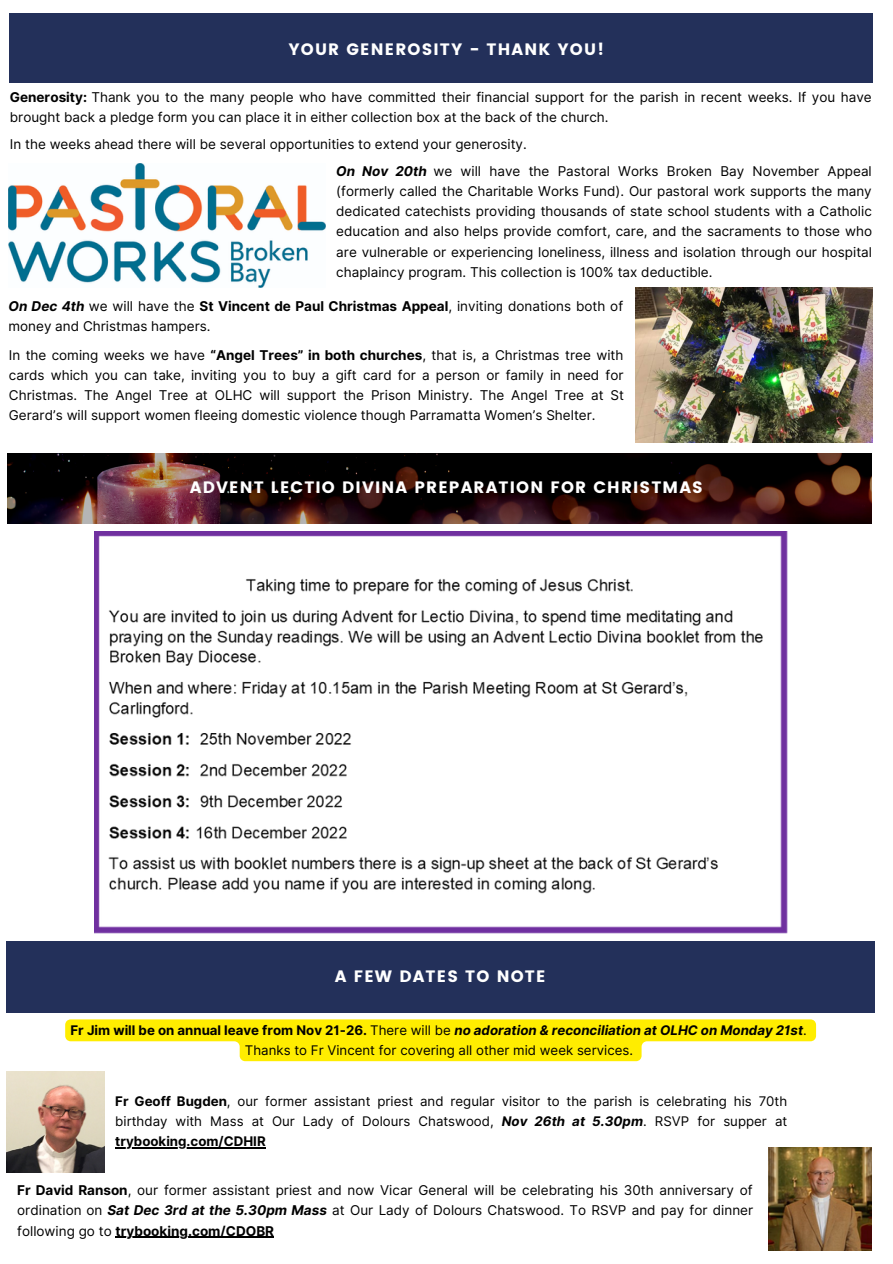
<style>
.page{position:relative;width:893px;height:1264px;background:#fff}
.page>*{position:absolute;margin:0;border:0;box-sizing:border-box;transform-origin:0 0}
.t1{font:16.5px "Poppins";letter-spacing:.07em;color:#fff}
.t2{font:13.5px/20.2px "Inter";color:#000}
.t3{font:13.2px/20px "Inter";color:#000;text-align:center}
.s1{font-weight:700}
.s2{font-weight:700;font-style:italic}
</style>
<div class="page">
<div style="left:9px;top:13px;width:863px;height:70px;background:#23305a"></div>
<img style="left:8px;top:453px;width:863px;height:70px">
<img style="left:8px;top:163px;width:317px;height:124px">
<img style="left:635px;top:287px;width:237px;height:156px">
<img style="left:94px;top:531px;width:694px;height:403px">
<div style="left:166px;top:540px;width:550px;height:37px;background:#fff;border-radius:18px"></div>
<div style="left:7px;top:941px;width:868px;height:71px;background:#23305a"></div>
<img style="left:7px;top:1071px;width:98px;height:100px">
<img style="left:768px;top:1147px;width:103px;height:103px">
<svg style="left:65px;top:1019px;width:751px;height:42px"></svg>
<hr style="left:115px;top:1147px;width:151px;height:1px;background:#000">
<hr style="left:115px;top:1236px;width:159px;height:1px;background:#000">
<p class="t1" style="left:288px;top:40px;width:317px">YOUR GENEROSITY - THANK YOU!</p>
<p class="t2" style="left:10px;top:86px;width:863px"><span class="s1">Generosity:</span> Thank you to the many people who have committed their financial support for the parish in recent weeks. If you have brought back a pledge form you can place it in either collection box at the back of the church.</p>
<p class="t2" style="left:336px;top:131px;width:537px;line-height:26.7px;text-indent:-326px">In the weeks ahead there will be several opportunities to extend your generosity.<br><span class="s2">On Nov 20th</span> we will have the Pastoral Works Broken Bay November Appeal</p>
<p class="t2" style="left:336px;top:181px;width:537px;text-align:justify">(formerly called the Charitable Works Fund). Our pastoral work supports the many dedicated catechists providing thousands of state school students with a Catholic education and also helps provide comfort, care, and the sacraments to those who are vulnerable or experiencing loneliness, illness and isolation through our hospital chaplaincy program. This collection is 100% tax deductible.</p>
<p class="t2" style="left:8px;top:296px;width:616px"><span class="s2">On Dec 4th</span> we will have the <span class="s1">St Vincent de Paul Christmas Appeal</span>, inviting donations both of money and Christmas hampers.</p>
<p class="t2" style="left:9px;top:344px;width:616px;text-align:justify">In the coming weeks we have <span class="s1">“Angel Trees” in both churches</span>, that is, a Christmas tree with cards which you can take, inviting you to buy a gift card for a person or family in need for Christmas. The Angel Tree at OLHC will support the Prison Ministry. The Angel Tree at St Gerard’s will support women fleeing domestic violence though Parramatta Women’s Shelter.</p>
<p class="t1" style="left:190px;top:478px;width:514px">ADVENT LECTIO DIVINA PREPARATION FOR CHRISTMAS</p>
<p class="t1" style="left:334px;top:966px;width:212px">A FEW DATES TO NOTE</p>
<p class="t3" style="left:70px;top:1020px;width:737px"><span class="s1">Fr Jim will be on annual leave from Nov 21-26.</span> There will be <span class="s2">no adoration &amp; reconciliation at OLHC on Monday 21st</span>.<br>Thanks to Fr Vincent for covering all other mid week services.</p>
<p class="t3" style="left:115px;top:1091px;width:673px;text-align:justify"><span class="s1">Fr Geoff Bugden</span>, our former assistant priest and regular visitor to the parish is celebrating his 70th birthday with Mass at Our Lady of Dolours Chatswood, <span class="s2">Nov 26th at 5.30pm</span>. RSVP for supper at <span class="s1">trybooking.com/CDHIR</span></p>
<p class="t2" style="left:17px;top:1180px;width:737px;text-align:justify"><span class="s1">Fr David Ranson</span>, our former assistant priest and now Vicar General will be celebrating his 30th anniversary of ordination on <span class="s2">Sat Dec 3rd at the 5.30pm Mass</span> at Our Lady of Dolours Chatswood. To RSVP and pay for dinner following go to <span class="s1">trybooking.com/CDOBR</span></p>
</div>
